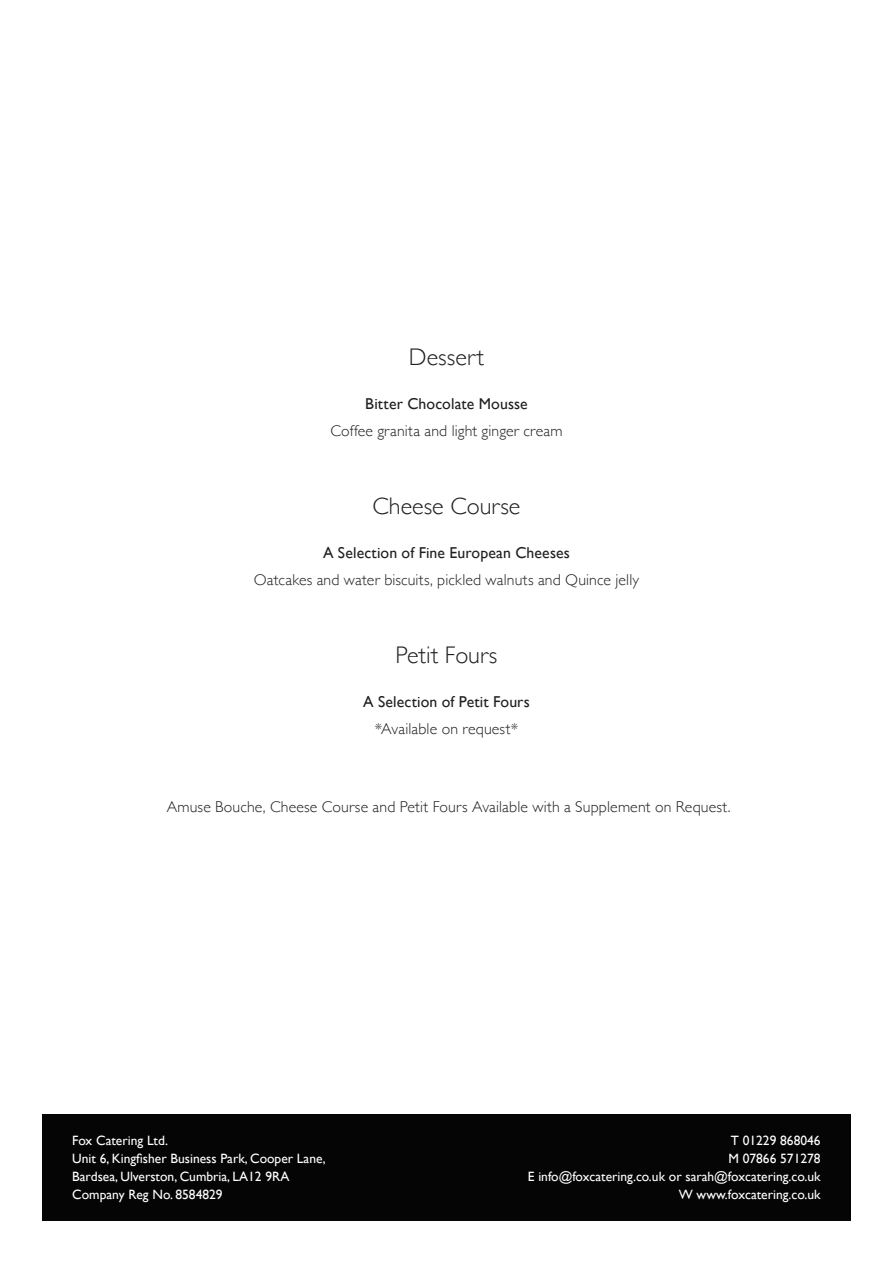
<style>
.page{position:relative;width:893px;height:1263px;background:#fff}
.page>*{position:absolute;margin:0;border:0;box-sizing:border-box;transform-origin:0 0}
.t1{font:300 24px "Gill Sans";letter-spacing:.005em;color:#231f20}
.t2{font:300 15.75px/27px "Gill Sans";letter-spacing:.01em;color:#231f20;text-align:center}
.t3{font:15.75px/27px "Gill Sans";letter-spacing:.01em;color:#231f20;text-align:center}
.t4{font:13.5px/18px "Gill Sans";color:#fff}
.s1{font-weight:400}
.s2{font-weight:300}
</style>
<div class="page">
<div style="left:43px;top:1114px;width:807px;height:106px;background:#040504"></div>
<p class="t1" style="left:409px;top:338px;width:77px">Dessert</p>
<p class="t2" style="left:330px;top:390px;width:234px"><span class="s1">Bitter Chocolate Mousse<br></span>Coffee granita and light ginger cream</p>
<p class="t1" style="left:373px;top:487px;width:149px">Cheese Course</p>
<p class="t2" style="left:254px;top:539px;width:387px"><span class="s1">A Selection of Fine European Cheeses<br></span>Oatcakes and water biscuits, pickled walnuts and Quince jelly</p>
<p class="t1" style="left:395px;top:636px;width:103px">Petit Fours</p>
<p class="t3" style="left:363px;top:688px;width:168px">A Selection of Petit Fours <span class="s2">*Available on request*</span></p>
<p class="t2" style="left:167px;top:793px;width:565px">Amuse Bouche, Cheese Course and Petit Fours Available with a Supplement on Request.</p>
<p class="t4" style="left:72px;top:1131px;width:97px">Fox Catering Ltd.</p>
<p class="t4" style="left:72px;top:1149px;width:255px">Unit 6, Kingfisher Business Park, Cooper Lane,<br>Bardsea, Ulverston, Cumbria, LA12 9RA<br>Company Reg No. 8584829</p>
<p class="t4" style="left:731px;top:1131px;width:91px">T 01229 868046</p>
<p class="t4" style="left:728px;top:1149px;width:94px">M 07866 571278</p>
<p class="t4" style="left:528px;top:1167px;width:294px">E info@foxcatering.co.uk or sarah@foxcatering.co.uk</p>
<p class="t4" style="left:679px;top:1185px;width:143px">W www.foxcatering.co.uk</p>
</div>
